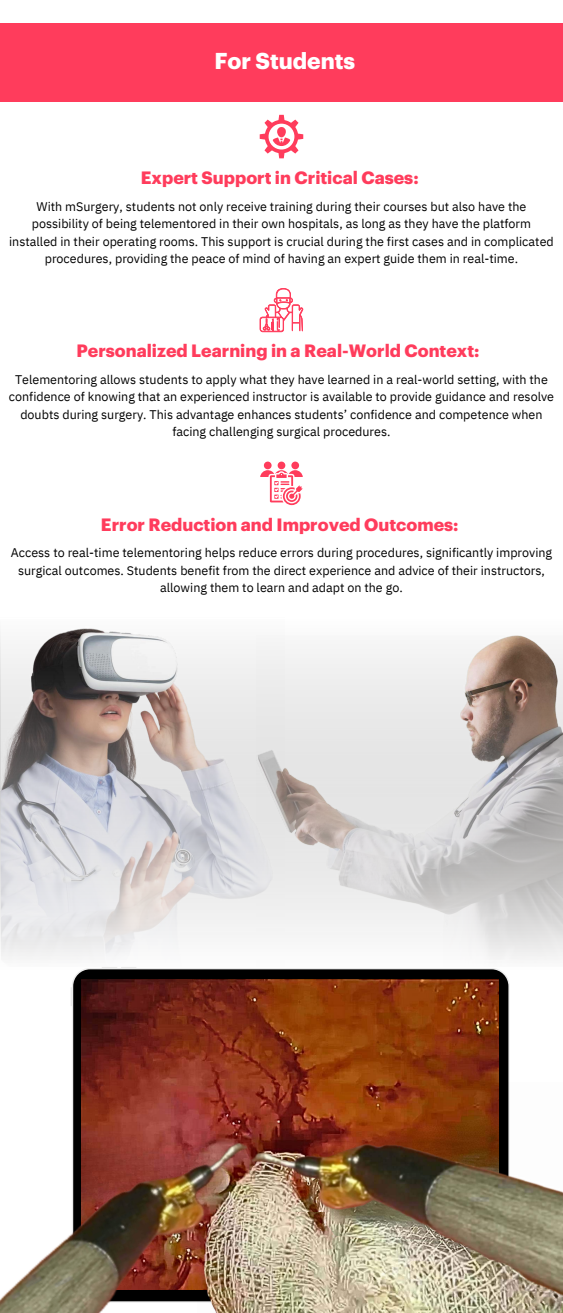
<style>
.page{position:relative;width:563px;height:1313px;background:#fff}
.page>*{position:absolute;margin:0;border:0;box-sizing:border-box;transform-origin:0 0}
.t1{font:700 22.5px "Graphik";color:#fff}
.t2{font:700 17.5px "Graphik";color:#ff3c5c}
.t3{font:12.5px/17.4px "IBM Plex Sans";color:#000;text-align:center}
</style>
<div class="page">
<div style="left:0;top:23px;width:562px;height:78px;background:#ff3c5c"></div>
<svg style="left:259px;top:115px;width:44px;height:43px"></svg>
<svg style="left:259px;top:288px;width:44px;height:44px"></svg>
<svg style="left:260px;top:461px;width:42px;height:44px"></svg>
<svg style="left:0;top:628px;width:562px;height:332px"></svg>
<svg style="left:73px;top:969px;width:435px;height:113px;fill:#000"></svg>
<img style="left:82px;top:979px;width:416px;height:103px">
<img style="left:0;top:1054px;width:391px;height:258px">
<img style="left:197px;top:1082px;width:365px;height:230px">
<h1 class="t1" style="left:214px;top:44px;width:142px">For Students</h1>
<h2 class="t2" style="left:141px;top:164px;width:279px">Expert Support in Critical Cases:</h2>
<p class="t3" style="left:9px;top:196px;width:546px">With mSurgery, students not only receive training during their courses but also have the possibility of being telementored in their own hospitals, as long as they have the platform installed in their operating rooms. This support is crucial during the first cases and in complicated procedures, providing the peace of mind of having an expert guide them in real-time.</p>
<h2 class="t2" style="left:76px;top:337px;width:404px">Personalized Learning in a Real-World Context:</h2>
<p class="t3" style="left:9px;top:370px;width:546px">Telementoring allows students to apply what they have learned in a real-world setting, with the confidence of knowing that an experienced instructor is available to provide guidance and resolve doubts during surgery. This advantage enhances students’ confidence and competence when facing challenging surgical procedures.</p>
<h2 class="t2" style="left:101px;top:511px;width:359px">Error Reduction and Improved Outcomes:</h2>
<p class="t3" style="left:11px;top:543px;width:542px">Access to real-time telementoring helps reduce errors during procedures, significantly improving surgical outcomes. Students benefit from the direct experience and advice of their instructors, allowing them to learn and adapt on the go.</p>
</div>
